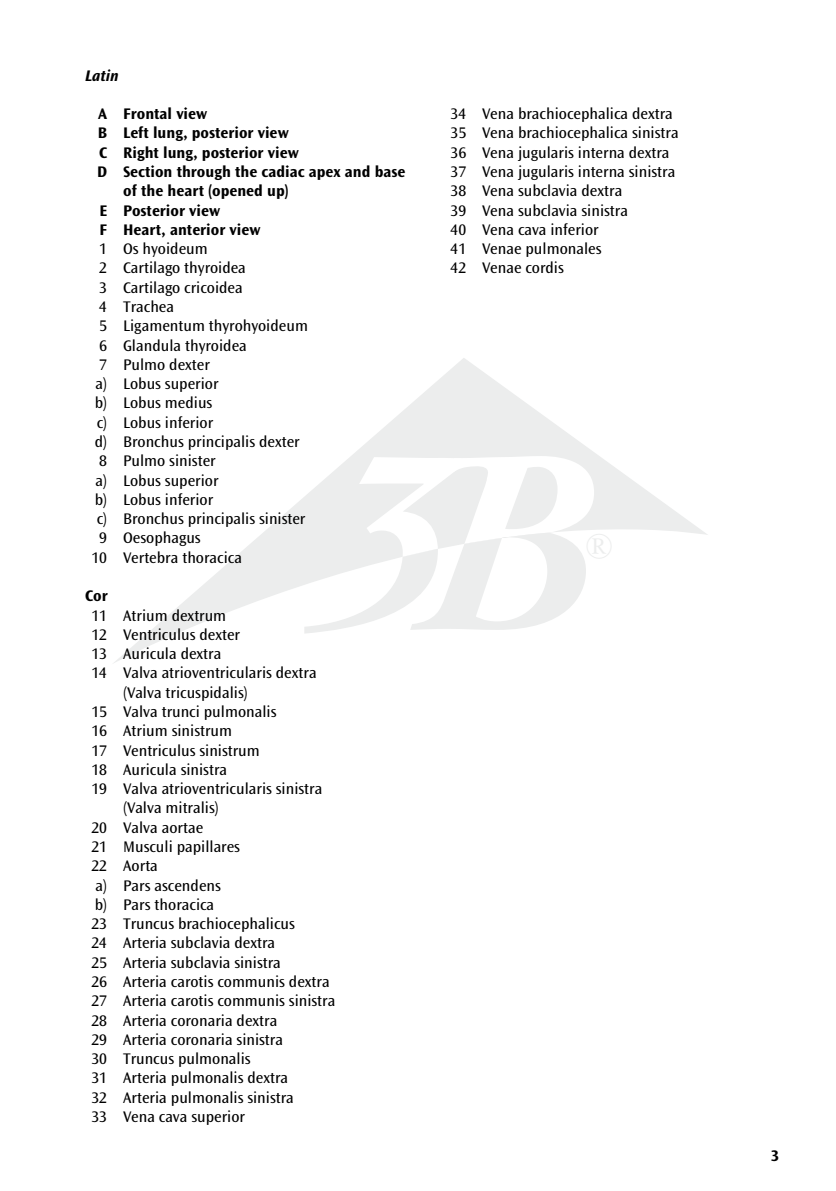
<style>
.page{position:relative;width:836px;height:1191px;background:#fff}
.page>*{position:absolute;margin:0;border:0;box-sizing:border-box;transform-origin:0 0}
.t1{font:16px/19.2px "Ocean Sans Std";color:#000}
.t2{font:700 16px "Ocean Sans Std";color:#000}
.t3{font:italic 700 16px "Ocean Sans Std";color:#000}
</style>
<div class="page">
<svg style="left:114px;top:358px;width:594px;height:305px"></svg>
<svg style="left:304px;top:456px;width:289px;height:177px"></svg>
<p class="t3" style="left:85px;top:66px;width:35px">Latin</p>
<p class="t2" style="left:98px;top:105px;width:111px">A Frontal view</p>
<p class="t2" style="left:98px;top:124px;width:192px">B Left lung, posterior view</p>
<p class="t2" style="left:99px;top:143px;width:201px">C Right lung, posterior view</p>
<p class="t2" style="left:97px;top:163px;width:309px">D Section through the cadiac apex and base</p>
<p class="t2" style="left:123px;top:182px;width:167px">of the heart (opened up)</p>
<p class="t2" style="left:99px;top:201px;width:122px">E Posterior view</p>
<p class="t2" style="left:100px;top:221px;width:162px">F Heart, anterior view</p>
<p class="t1" style="left:99px;top:239px;width:110px">1 Os hyoideum</p>
<p class="t1" style="left:99px;top:259px;width:148px">2 Cartilago thyroidea</p>
<p class="t1" style="left:99px;top:278px;width:145px">3 Cartilago cricoidea</p>
<p class="t1" style="left:99px;top:297px;width:76px">4 Trachea</p>
<p class="t1" style="left:99px;top:316px;width:210px">5 Ligamentum thyrohyoideum</p>
<p class="t1" style="left:99px;top:336px;width:149px">6 Glandula thyroidea</p>
<p class="t1" style="left:99px;top:355px;width:112px">7 Pulmo dexter</p>
<p class="t1" style="left:96px;top:374px;width:124px">a) Lobus superior</p>
<p class="t1" style="left:95px;top:394px;width:119px">b) Lobus medius</p>
<p class="t1" style="left:97px;top:413px;width:118px">c) Lobus inferior</p>
<p class="t1" style="left:95px;top:432px;width:206px">d) Bronchus principalis dexter</p>
<p class="t1" style="left:99px;top:451px;width:118px">8 Pulmo sinister</p>
<p class="t1" style="left:96px;top:471px;width:124px">a) Lobus superior</p>
<p class="t1" style="left:95px;top:490px;width:120px">b) Lobus inferior</p>
<p class="t1" style="left:97px;top:509px;width:210px">c) Bronchus principalis sinister</p>
<p class="t1" style="left:99px;top:529px;width:103px">9 Oesophagus</p>
<p class="t1" style="left:91px;top:548px;width:152px">10 Vertebra thoracica</p>
<p class="t2" style="left:85px;top:587px;width:24px">Cor</p>
<p class="t1" style="left:91px;top:606px;width:136px">11 Atrium dextrum</p>
<p class="t1" style="left:91px;top:625px;width:150px">12 Ventriculus dexter</p>
<p class="t1" style="left:91px;top:644px;width:131px">13 Auricula dextra</p>
<p class="t1" style="left:91px;top:664px;width:226px">14 Valva atrioventricularis dextra</p>
<p class="t1" style="left:123px;top:683px;width:126px">(Valva tricuspidalis)</p>
<p class="t1" style="left:91px;top:702px;width:186px">15 Valva trunci pulmonalis</p>
<p class="t1" style="left:91px;top:721px;width:142px">16 Atrium sinistrum</p>
<p class="t1" style="left:91px;top:741px;width:170px">17 Ventriculus sinistrum</p>
<p class="t1" style="left:91px;top:760px;width:137px">18 Auricula sinistra</p>
<p class="t1" style="left:91px;top:779px;width:232px">19 Valva atrioventricularis sinistra</p>
<p class="t1" style="left:123px;top:798px;width:97px">(Valva mitralis)</p>
<p class="t1" style="left:91px;top:818px;width:113px">20 Valva aortae</p>
<p class="t1" style="left:91px;top:837px;width:150px">21 Musculi papillares</p>
<p class="t1" style="left:91px;top:856px;width:68px">22 Aorta</p>
<p class="t1" style="left:96px;top:876px;width:127px">a) Pars ascendens</p>
<p class="t1" style="left:95px;top:895px;width:121px">b) Pars thoracica</p>
<p class="t1" style="left:91px;top:914px;width:205px">23 Truncus brachiocephalicus</p>
<p class="t1" style="left:91px;top:933px;width:185px">24 Arteria subclavia dextra</p>
<p class="t1" style="left:91px;top:953px;width:191px">25 Arteria subclavia sinistra</p>
<p class="t1" style="left:91px;top:972px;width:239px">26 Arteria carotis communis dextra</p>
<p class="t1" style="left:91px;top:991px;width:245px">27 Arteria carotis communis sinistra</p>
<p class="t1" style="left:91px;top:1011px;width:187px">28 Arteria coronaria dextra</p>
<p class="t1" style="left:91px;top:1030px;width:193px">29 Arteria coronaria sinistra</p>
<p class="t1" style="left:91px;top:1049px;width:160px">30 Truncus pulmonalis</p>
<p class="t1" style="left:91px;top:1068px;width:198px">31 Arteria pulmonalis dextra</p>
<p class="t1" style="left:91px;top:1088px;width:204px">32 Arteria pulmonalis sinistra</p>
<p class="t1" style="left:91px;top:1107px;width:155px">33 Vena cava superior</p>
<p class="t1" style="left:450px;top:104px;width:229px">34 Vena brachiocephalica dextra<br>35 Vena brachiocephalica sinistra<br>36 Vena jugularis interna dextra<br>37 Vena jugularis interna sinistra<br>38 Vena subclavia dextra<br>39 Vena subclavia sinistra<br>40 Vena cava inferior<br>41 Venae pulmonales<br>42 Venae cordis</p>
<p class="t2" style="left:770px;top:1146px;width:10px">3</p>
</div>
